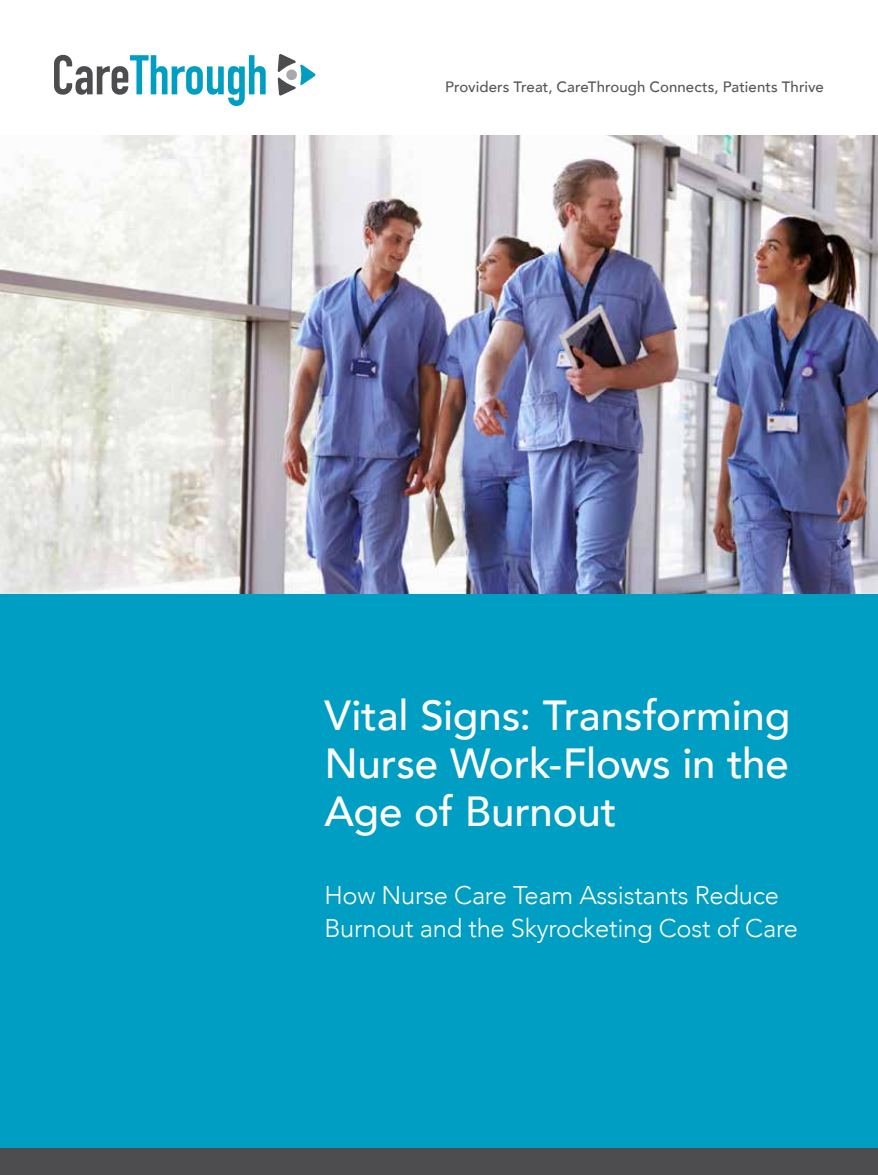
<style>
.page{position:relative;width:878px;height:1175px;background:#fff}
.page>*{position:absolute;margin:0;border:0;box-sizing:border-box;transform-origin:0 0}
.t1{font:500 42px/48px "Avenir";letter-spacing:-.005em;color:#fff;text-align:justify}
.t2{font:300 25.5px/33px "Avenir";letter-spacing:-.01em;color:#fff}
.t3{font:500 15px "Avenir";letter-spacing:.005em;color:#565759}
</style>
<div class="page">
<div style="left:0;top:1148px;width:878px;height:26px;background:#4d4d4f"></div>
<img style="left:0;top:135px;width:878px;height:459px">
<div style="left:0;top:594px;width:878px;height:554px;background:#009ec2"></div>
<svg style="left:54px;top:55px;width:212px;height:51px"></svg>
<svg style="left:277px;top:54px;width:38px;height:42px"></svg>
<p class="t3" style="left:445px;top:73px;width:380px">Providers Treat, CareThrough Connects, Patients Thrive</p>
<h1 class="t1" style="left:324px;top:689px;width:467px">Vital Signs: Transforming Nurse Work-Flows in the Age of Burnout</h1>
<p class="t2" style="left:324px;top:879px;width:475px">How Nurse Care Team Assistants Reduce<br>Burnout and the Skyrocketing Cost of Care</p>
</div>
